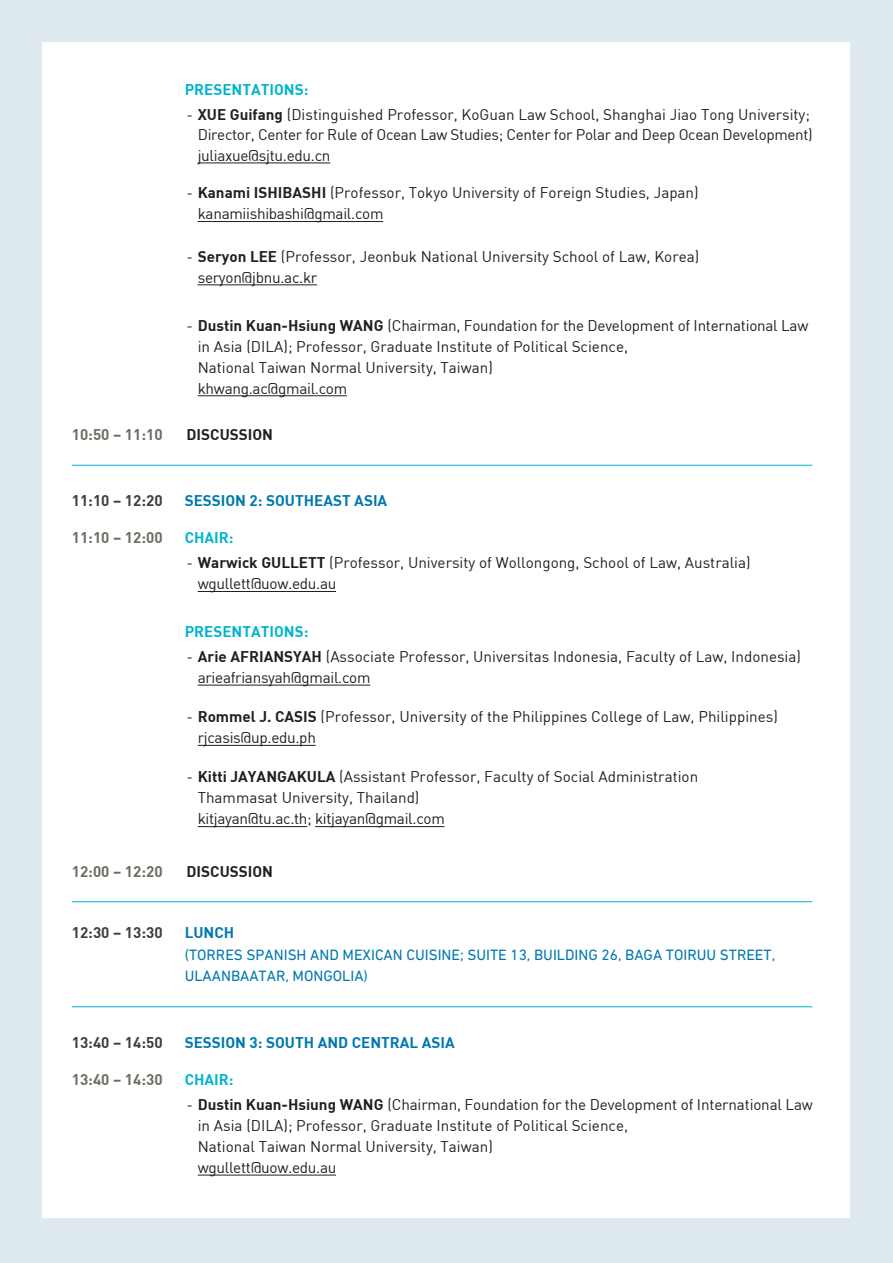
<style>
.page{position:relative;width:893px;height:1263px;background:#dfeaef}
.page>*{position:absolute;margin:0;border:0;box-sizing:border-box;transform-origin:0 0}
.t1{font:15.3px "Dinreg";letter-spacing:-.02em;color:#231f20}
.t2{font:15.15px/21px "Dinreg";color:#231f20}
.t3{font:15.15px/19.5px "Dinreg";letter-spacing:-.02em;color:#231f20;text-align:right}
.t4{font:15.15px/21.3px "DIN Next LT Pro";color:#0078ae}
.t5{font:15.15px "Dinbol";color:#0078ae}
.t6{font:15.15px "Dinbol";color:#6d6c61}
.t7{font:15.15px "Dinbol";color:#00b4cd}
.t8{font:15.15px "Dinbol";color:#3f3d36}
.t9{font:15.15px "Dinbol";color:#231f20}
.s1{font-family:"Dinbol"}
</style>
<div class="page">
<div style="left:43px;top:43px;width:807px;height:1175px;background:#fff"></div>
<hr style="left:198px;top:395px;width:149px;height:1px;background:#231f20">
<hr style="left:198px;top:685px;width:172px;height:1px;background:#231f20">
<hr style="left:198px;top:745px;width:118px;height:1px;background:#231f20">
<hr style="left:198px;top:826px;width:109px;height:1px;background:#231f20">
<hr style="left:315px;top:826px;width:129px;height:1px;background:#231f20">
<hr style="left:198px;top:591px;width:138px;height:1px;background:#231f20">
<hr style="left:72px;top:465px;width:740px;height:1px;background:#00b4cd">
<hr style="left:72px;top:901px;width:740px;height:1px;background:#00b4cd">
<hr style="left:198px;top:1175px;width:138px;height:1px;background:#231f20">
<hr style="left:72px;top:1006px;width:740px;height:1px;background:#00b4cd">
<hr style="left:198px;top:163px;width:132px;height:1px;background:#231f20">
<hr style="left:198px;top:221px;width:185px;height:1px;background:#231f20">
<hr style="left:198px;top:284px;width:119px;height:1px;background:#231f20">
<p class="t7" style="left:185px;top:80px;width:125px">PRESENTATIONS:</p>
<p class="t3" style="left:187px;top:105px;width:628px">- <span class="s1">XUE Guifang</span> (Distinguished Professor, KoGuan Law School, Shanghai Jiao Tong University;<br>Director, Center for Rule of Ocean Law Studies; Center for Polar and Deep Ocean Development)</p>
<p class="t1" style="left:198px;top:146px;width:134px">juliaxue@sjtu.edu.cn</p>
<p class="t2" style="left:187px;top:182px;width:514px">- <span class="s1">Kanami ISHIBASHI</span> (Professor, Tokyo University of Foreign Studies, Japan)</p>
<p class="t1" style="left:198px;top:204px;width:187px">kanamiishibashi@gmail.com</p>
<p class="t2" style="left:187px;top:245px;width:514px">- <span class="s1">Seryon LEE</span> (Professor, Jeonbuk National University School of Law, Korea)</p>
<p class="t1" style="left:198px;top:268px;width:121px">seryon@jbnu.ac.kr</p>
<p class="t6" style="left:72px;top:425px;width:92px">10:50 – 11:10</p>
<p class="t2" style="left:198px;top:314px;width:612px;text-indent:-11px">- <span class="s1">Dustin Kuan-Hsiung WANG</span> (Chairman, Foundation for the Development of International Law in Asia (DILA); Professor, Graduate Institute of Political Science,<br>National Taiwan Normal University, Taiwan)</p>
<p class="t1" style="left:198px;top:379px;width:151px">khwang.ac@gmail.com</p>
<p class="t9" style="left:187px;top:425px;width:88px">DISCUSSION</p>
<p class="t8" style="left:72px;top:491px;width:92px">11:10 – 12:20</p>
<p class="t5" style="left:185px;top:491px;width:204px">SESSION 2: SOUTHEAST ASIA</p>
<p class="t6" style="left:72px;top:528px;width:92px">11:10 – 12:00</p>
<p class="t6" style="left:72px;top:861px;width:92px">12:00 – 12:20</p>
<p class="t7" style="left:185px;top:528px;width:50px">CHAIR:</p>
<p class="t2" style="left:187px;top:552px;width:566px">- <span class="s1">Warwick GULLETT</span> (Professor, University of Wollongong, School of Law, Australia)</p>
<p class="t1" style="left:198px;top:574px;width:140px">wgullett@uow.edu.au</p>
<p class="t7" style="left:185px;top:621px;width:125px">PRESENTATIONS:</p>
<p class="t2" style="left:187px;top:646px;width:616px">- <span class="s1">Arie AFRIANSYAH</span> (Associate Professor, Universitas Indonesia, Faculty of Law, Indonesia)</p>
<p class="t1" style="left:198px;top:668px;width:174px">arieafriansyah@gmail.com</p>
<p class="t2" style="left:187px;top:706px;width:593px">- <span class="s1">Rommel J. CASIS</span> (Professor, University of the Philippines College of Law, Philippines)</p>
<p class="t1" style="left:198px;top:728px;width:120px">rjcasis@up.edu.ph</p>
<p class="t2" style="left:198px;top:766px;width:502px;text-indent:-11px">- <span class="s1">Kitti JAYANGAKULA</span> (Assistant Professor, Faculty of Social Administration<br>Thammasat University, Thailand)</p>
<p class="t1" style="left:198px;top:809px;width:249px">kitjayan@tu.ac.th; kitjayan@gmail.com</p>
<p class="t9" style="left:187px;top:861px;width:88px">DISCUSSION</p>
<p class="t8" style="left:72px;top:923px;width:92px">12:30 – 13:30</p>
<p class="t5" style="left:185px;top:923px;width:51px">LUNCH</p>
<p class="t4" style="left:185px;top:943px;width:592px">(TORRES SPANISH AND MEXICAN CUISINE; SUITE 13, BUILDING 26, BAGA TOIRUU STREET,<br>ULAANBAATAR, MONGOLIA)</p>
<p class="t8" style="left:72px;top:1032px;width:92px">13:40 – 14:50</p>
<p class="t5" style="left:185px;top:1032px;width:272px">SESSION 3: SOUTH AND CENTRAL ASIA</p>
<p class="t7" style="left:185px;top:1069px;width:50px">CHAIR:</p>
<p class="t2" style="left:198px;top:1094px;width:617px;text-indent:-11px">- <span class="s1">Dustin Kuan-Hsiung WANG</span> (Chairman, Foundation for the Development of International Law in Asia (DILA); Professor, Graduate Institute of Political Science,<br>National Taiwan Normal University, Taiwan)</p>
<p class="t1" style="left:198px;top:1158px;width:140px">wgullett@uow.edu.au</p>
<p class="t6" style="left:72px;top:1069px;width:92px">13:40 – 14:30</p>
</div>
